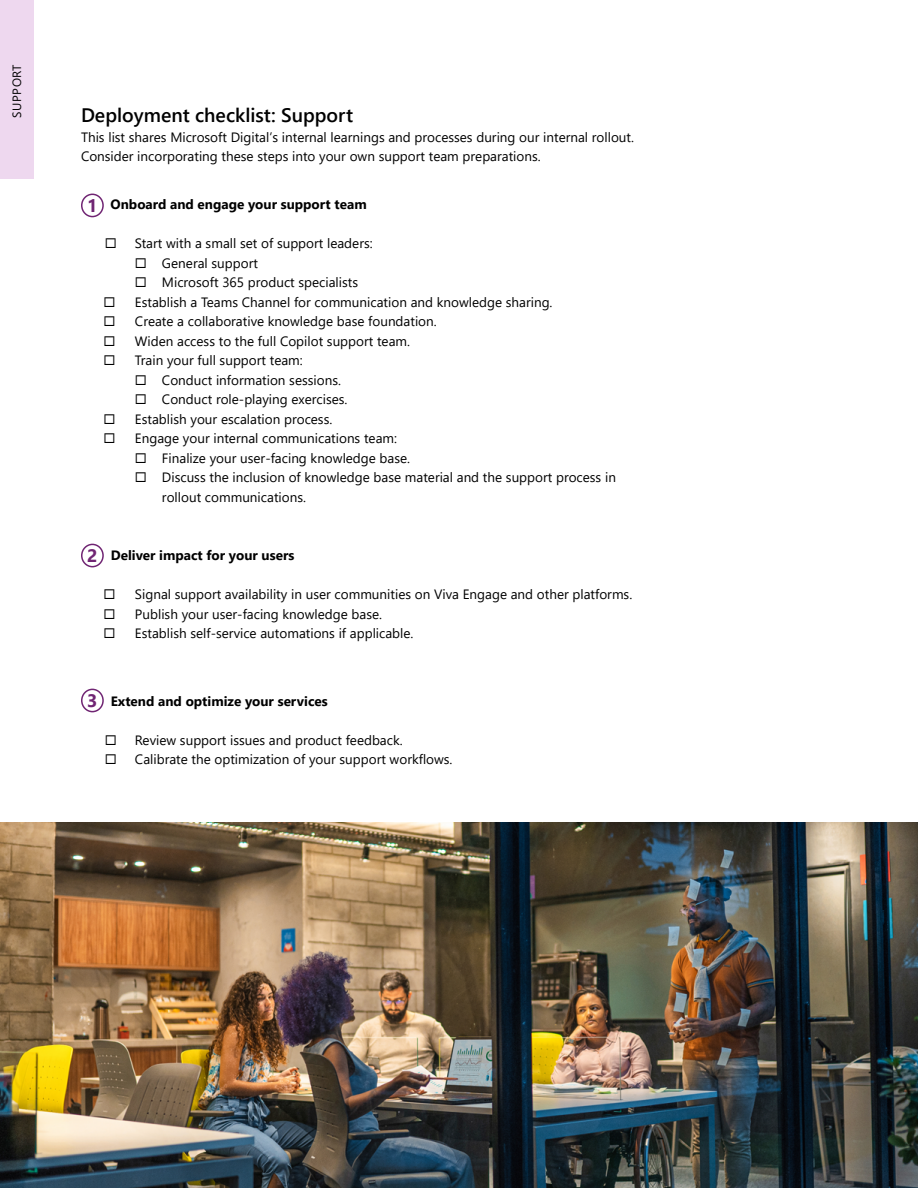
<style>
.page{position:relative;width:918px;height:1188px;background:#fff}
.page>*{position:absolute;margin:0;border:0;box-sizing:border-box;transform-origin:0 0}
.t1{font:600 19.5px "Segoe UI";color:#000}
.t2{font:700 18px "Segoe UI";color:#702573}
.t3{font:13.5px/19.5px "Segoe UI";color:#000}
.t4{font:700 13.5px "Segoe UI";color:#000}
.t5{font:12px "Segoe UI";letter-spacing:.05em;color:#000}
</style>
<div class="page">
<div style="left:0;top:0;width:33px;height:178px;background:#eed8ef"></div>
<div style="left:81px;top:194px;width:23px;height:23px;border:2px solid #702573;border-radius:50%"></div>
<div style="left:81px;top:544px;width:23px;height:23px;border:2px solid #702573;border-radius:50%"></div>
<div style="left:81px;top:689px;width:23px;height:23px;border:2px solid #702573;border-radius:50%"></div>
<img style="left:0;top:822px;width:918px;height:366px">
<p class="t5" style="left:6px;top:118px;width:55px;rotate:-90deg">SUPPORT</p>
<h1 class="t1" style="left:81px;top:97px;width:274px">Deployment checklist: Support</h1>
<p class="t3" style="left:81px;top:126px;width:555px">This list shares Microsoft Digital’s internal learnings and processes during our internal rollout.<br>Consider incorporating these steps into your own support team preparations.</p>
<p class="t4" style="left:111px;top:192px;width:258px">Onboard and engage your support team</p>
<p class="t3" style="left:105px;top:232px;width:269px">◻ Start with a small set of support leaders:</p>
<p class="t3" style="left:135px;top:252px;width:124px">◻ General support</p>
<p class="t3" style="left:135px;top:271px;width:225px">◻ Microsoft 365 product specialists</p>
<p class="t3" style="left:104px;top:291px;width:450px">◻ Establish a Teams Channel for communication and knowledge sharing.</p>
<p class="t3" style="left:103px;top:310px;width:335px">◻ Create a collaborative knowledge base foundation.</p>
<p class="t3" style="left:103px;top:330px;width:308px">◻ Widen access to the full Copilot support team.</p>
<p class="t3" style="left:103px;top:349px;width:201px">◻ Train your full support team:</p>
<p class="t3" style="left:135px;top:369px;width:208px">◻ Conduct information sessions.</p>
<p class="t3" style="left:135px;top:388px;width:214px">◻ Conduct role-playing exercises.</p>
<p class="t3" style="left:103px;top:408px;width:230px">◻ Establish your escalation process.</p>
<p class="t3" style="left:103px;top:427px;width:295px">◻ Engage your internal communications team:</p>
<p class="t3" style="left:135px;top:447px;width:277px">◻ Finalize your user-facing knowledge base.</p>
<p class="t3" style="left:162px;top:466px;width:455px;text-indent:-27px">◻ Discuss the inclusion of knowledge base material and the support process in rollout communications.</p>
<h2 class="t2" style="left:87px;top:189px;width:12px">1</h2>
<h2 class="t2" style="left:87px;top:539px;width:12px">2</h2>
<p class="t4" style="left:111px;top:543px;width:185px">Deliver impact for your users</p>
<p class="t3" style="left:103px;top:583px;width:530px">◻ Signal support availability in user communities on Viva Engage and other platforms.</p>
<p class="t3" style="left:103px;top:603px;width:280px">◻ Publish your user-facing knowledge base.</p>
<p class="t3" style="left:103px;top:622px;width:312px">◻ Establish self-service automations if applicable.</p>
<h2 class="t2" style="left:87px;top:684px;width:12px">3</h2>
<p class="t4" style="left:111px;top:688px;width:218px">Extend and optimize your services</p>
<p class="t3" style="left:105px;top:729px;width:299px">◻ Review support issues and product feedback.</p>
<p class="t3" style="left:105px;top:748px;width:349px">◻ Calibrate the optimization of your support workflows.</p>
</div>
